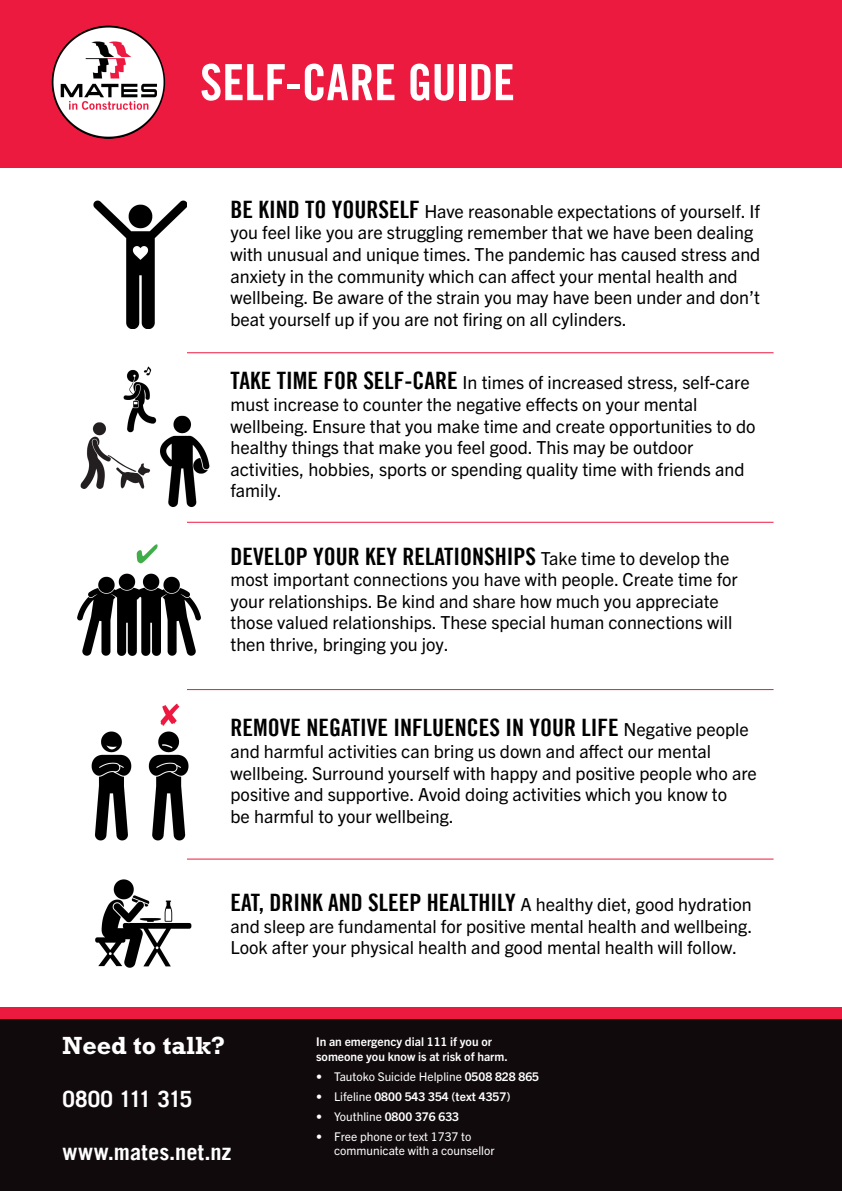
<style>
.page{position:relative;width:842px;height:1191px;background:#fff}
.page>*{position:absolute;margin:0;border:0;box-sizing:border-box;transform-origin:0 0}
.t1{font:50px "Trade Gothic LT Bold Cond Twenty";letter-spacing:-.005em;color:#fff}
.t2{font:700 25.2px "Rockwell Std";color:#fff}
.t3{font:24px "Trade Gothic LT Bold Cond Twenty";color:#000}
.t4{font:700 22.4px "Trade Gothic LT";letter-spacing:.01em;color:#fff}
.t5{font:700 22.4px "Trade Gothic LT";letter-spacing:-.05em;color:#fff}
.t6{font:18px/21.6px "Trade Gothic Next LT Pro";color:#000}
.t7{font:12px/14.4px "Trade Gothic Next LT Pro";color:#fff}
.t8{font:700 12px "Trade Gothic Next LT Pro";color:#fff}
.s1{font-family:"Trade Gothic LT Bold Cond Twenty";font-size:24px}
.s2{font-family:"Trade Gothic Next LT Pro";font-size:18px}
.s3{font-weight:700}
.s4{font-weight:400}
</style>
<div class="page">
<div style="left:0;top:0;width:842px;height:167px;background:#ed1a40"></div>
<div style="left:0;top:1007px;width:842px;height:12px;background:#ed1a40"></div>
<img style="left:52px;top:26px;width:113px;height:113px;border-radius:57px">
<div style="left:0;top:1019px;width:842px;height:172px;background:#110a0c"></div>
<img style="left:94px;top:200px;width:93px;height:129px">
<img style="left:80px;top:366px;width:130px;height:141px">
<img style="left:77px;top:544px;width:124px;height:112px">
<img style="left:91px;top:703px;width:98px;height:138px">
<img style="left:95px;top:879px;width:97px;height:89px">
<hr style="left:187px;top:352px;width:586px;height:1px;background:#ed1a40">
<hr style="left:187px;top:689px;width:586px;height:1px;background:#ed1a40">
<hr style="left:187px;top:522px;width:586px;height:1px;background:#ed1a40">
<hr style="left:187px;top:858px;width:586px;height:1px;background:#ed1a40">
<p class="t1" style="left:200px;top:52px;width:316px">SELF-CARE GUIDE</p>
<p class="t6" style="left:230px;top:199px;width:531px"><span class="s1">BE KIND TO YOURSELF</span> Have reasonable expectations of yourself. If you feel like you are struggling remember that we have been dealing with unusual and unique times. The pandemic has caused stress and anxiety in the community which can affect your mental health and wellbeing. Be aware of the strain you may have been under and don’t beat yourself up if you are not firing on all cylinders.</p>
<p class="t6" style="left:230px;top:371px;width:521px"><span class="s1">TAKE TIME FOR SELF-CARE</span> In times of increased stress, self-care must increase to counter the negative effects on your mental</p>
<p class="t6" style="left:230px;top:414px;width:527px">wellbeing. Ensure that you make time and create opportunities to do healthy things that make you feel good. This may be outdoor</p>
<p class="t6" style="left:230px;top:457px;width:516px">activities, hobbies, sports or spending quality time with friends and family.</p>
<p class="t3" style="left:230px;top:541px;width:500px">DEVELOP YOUR KEY RELATIONSHIPS <span class="s2">Take time to develop the</span></p>
<p class="t6" style="left:230px;top:567px;width:509px">most important connections you have with people. Create time for your relationships. Be kind and share how much you appreciate those valued relationships. These special human connections will then thrive, bringing you joy.</p>
<p class="t3" style="left:230px;top:713px;width:520px">REMOVE NEGATIVE INFLUENCES IN YOUR LIFE <span class="s2">Negative people</span></p>
<p class="t6" style="left:230px;top:739px;width:482px">and harmful activities can bring us down and affect our mental</p>
<p class="t6" style="left:230px;top:761px;width:528px">wellbeing. Surround yourself with happy and positive people who are positive and supportive. Avoid doing activities which you know to</p>
<p class="t6" style="left:230px;top:804px;width:225px">be harmful to your wellbeing.</p>
<p class="t3" style="left:230px;top:887px;width:523px">EAT, DRINK AND SLEEP HEALTHILY <span class="s2">A healthy diet, good hydration</span></p>
<p class="t6" style="left:230px;top:914px;width:523px">and sleep are fundamental for positive mental health and wellbeing.</p>
<p class="t6" style="left:230px;top:935px;width:508px">Look after your physical health and good mental health will follow.</p>
<p class="t2" style="left:62px;top:1030px;width:165px">Need to talk?</p>
<p class="t5" style="left:62px;top:1085px;width:131px">0800 111 315</p>
<p class="t4" style="left:62px;top:1138px;width:171px">www.mates.net.nz</p>
<p class="t8" style="left:316px;top:1033px;width:177px">In an emergency dial 111 if you or</p>
<p class="t8" style="left:316px;top:1047px;width:193px">someone you know is at risk of harm.</p>
<p class="t7" style="left:316px;top:1068px;width:224px">• Tautoko Suicide Helpline <span class="s3">0508 828 865</span></p>
<p class="t8" style="left:316px;top:1088px;width:196px"><span class="s4">• Lifeline</span> 0800 543 354 (text 4357)</p>
<p class="t7" style="left:316px;top:1108px;width:145px">• Youthline <span class="s3">0800 376 633</span></p>
<p class="t7" style="left:334px;top:1128px;width:162px;text-indent:-18px">• Free phone or text 1737 to communicate with a counsellor</p>
</div>
